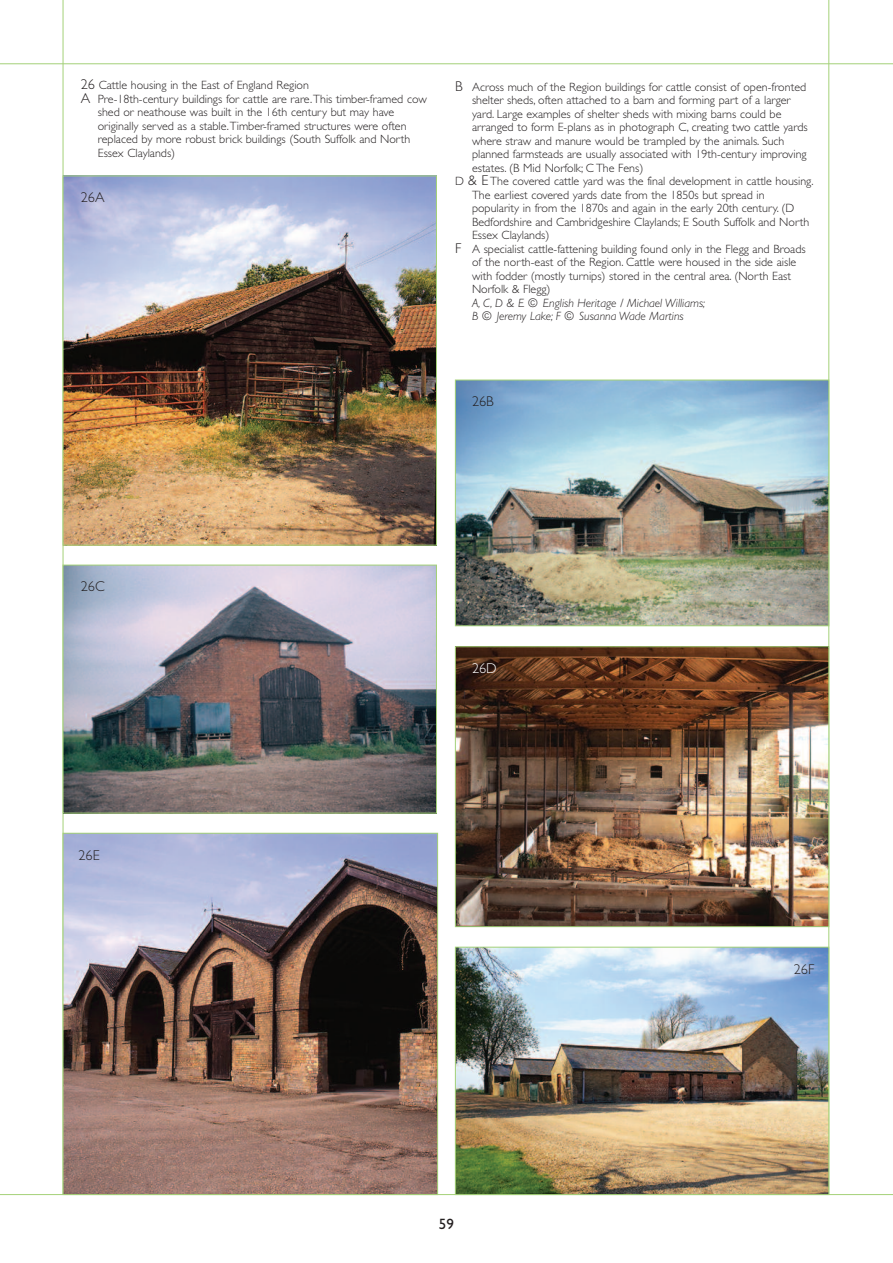
<style>
.page{position:relative;width:893px;height:1263px;background:#fff}
.page>*{position:absolute;margin:0;border:0;box-sizing:border-box;transform-origin:0 0}
.t1{font:15px "Gill Sans";color:#231f20}
.t2{font:300 14.25px "Gill Sans";color:#231f20}
.t3{font:300 14.25px "Gill Sans";color:#fff}
.t4{font:300 12px "Gill Sans";color:#231f20}
.t5{font:italic 300 12px/13.5px "Gill Sans";color:#231f20}
.s1{font-size:14.25px}
</style>
<div class="page">
<hr style="left:0;top:63px;width:893px;height:1px;background:#a4d178">
<hr style="left:0;top:1194px;width:893px;height:1px;background:#a4d178">
<hr style="left:63px;top:0;width:1px;height:1195px;background:#a4d178">
<hr style="left:828px;top:0;width:1px;height:1195px;background:#a4d178">
<img style="left:65px;top:178px;width:370px;height:365px">
<div style="left:63px;top:176px;width:374px;height:369px;border:1px solid #a4d178"></div>
<img style="left:457px;top:382px;width:370px;height:242px">
<div style="left:455px;top:380px;width:374px;height:246px;border:1px solid #a4d178"></div>
<img style="left:65px;top:567px;width:370px;height:244px">
<div style="left:63px;top:565px;width:374px;height:248px;border:1px solid #a4d178"></div>
<img style="left:457px;top:648px;width:370px;height:277px">
<div style="left:455px;top:646px;width:374px;height:281px;border:1px solid #a4d178"></div>
<img style="left:65px;top:835px;width:371px;height:358px">
<div style="left:63px;top:833px;width:375px;height:362px;border:1px solid #a4d178"></div>
<img style="left:457px;top:949px;width:370px;height:244px">
<div style="left:455px;top:947px;width:374px;height:248px;border:1px solid #a4d178"></div>
<p class="t4" style="left:81px;top:81px;width:230px"><span class="s1">26</span> Cattle housing in the East of England Region</p>
<p class="t4" style="left:81px;top:94px;width:348px"><span class="s1">A</span> Pre-18th-century buildings for cattle are rare.This timber-framed cow</p>
<p class="t4" style="left:98px;top:108px;width:298px">shed or neathouse was built in the 16th century but may have</p>
<p class="t4" style="left:98px;top:121px;width:310px">originally served as a stable.Timber-framed structures were often</p>
<p class="t4" style="left:98px;top:135px;width:314px">replaced by more robust brick buildings (South Suffolk and North</p>
<p class="t4" style="left:98px;top:148px;width:79px">Essex Claylands)</p>
<p class="t2" style="left:81px;top:192px;width:25px">26A</p>
<p class="t4" style="left:455px;top:82px;width:353px"><span class="s1">B</span> Across much of the Region buildings for cattle consist of open-fronted</p>
<p class="t4" style="left:472px;top:95px;width:320px">shelter sheds, often attached to a barn and forming part of a larger</p>
<p class="t4" style="left:472px;top:109px;width:311px">yard. Large examples of shelter sheds with mixing barns could be</p>
<p class="t4" style="left:472px;top:122px;width:337px">arranged to form E-plans as in photograph C, creating two cattle yards</p>
<p class="t4" style="left:472px;top:136px;width:314px">where straw and manure would be trampled by the animals. Such</p>
<p class="t4" style="left:472px;top:149px;width:336px">planned farmsteads are usually associated with 19th-century improving</p>
<p class="t4" style="left:472px;top:163px;width:173px">estates. (B Mid Norfolk; C The Fens)</p>
<p class="t4" style="left:455px;top:176px;width:360px">D <span class="s1">&amp; E</span> The covered cattle yard was the final development in cattle housing.</p>
<p class="t4" style="left:472px;top:190px;width:294px">The earliest covered yards date from the 1850s but spread in</p>
<p class="t4" style="left:472px;top:203px;width:324px">popularity in from the 1870s and again in the early 20th century. (D</p>
<p class="t4" style="left:472px;top:217px;width:339px">Bedfordshire and Cambridgeshire Claylands; E South Suffolk and North</p>
<p class="t4" style="left:472px;top:230px;width:79px">Essex Claylands)</p>
<p class="t4" style="left:455px;top:244px;width:352px"><span class="s1">F</span> A specialist cattle-fattening building found only in the Flegg and Broads</p>
<p class="t4" style="left:472px;top:257px;width:326px">of the north-east of the Region. Cattle were housed in the side aisle</p>
<p class="t4" style="left:472px;top:271px;width:321px">with fodder (mostly turnips) stored in the central area. (North East</p>
<p class="t4" style="left:472px;top:284px;width:80px">Norfolk &amp; Flegg)</p>
<p class="t5" style="left:472px;top:297px;width:235px">A, C, D &amp; E © English Heritage / Michael Williams;<br>B © Jeremy Lake; F © Susanna Wade Martins</p>
<p class="t2" style="left:472px;top:396px;width:23px">26B</p>
<p class="t2" style="left:81px;top:581px;width:25px">26C</p>
<p class="t3" style="left:472px;top:663px;width:26px">26D</p>
<p class="t2" style="left:78px;top:849px;width:23px">26E</p>
<p class="t2" style="left:794px;top:963px;width:22px">26F</p>
<p class="t1" style="left:439px;top:1218px;width:16px">59</p>
</div>
